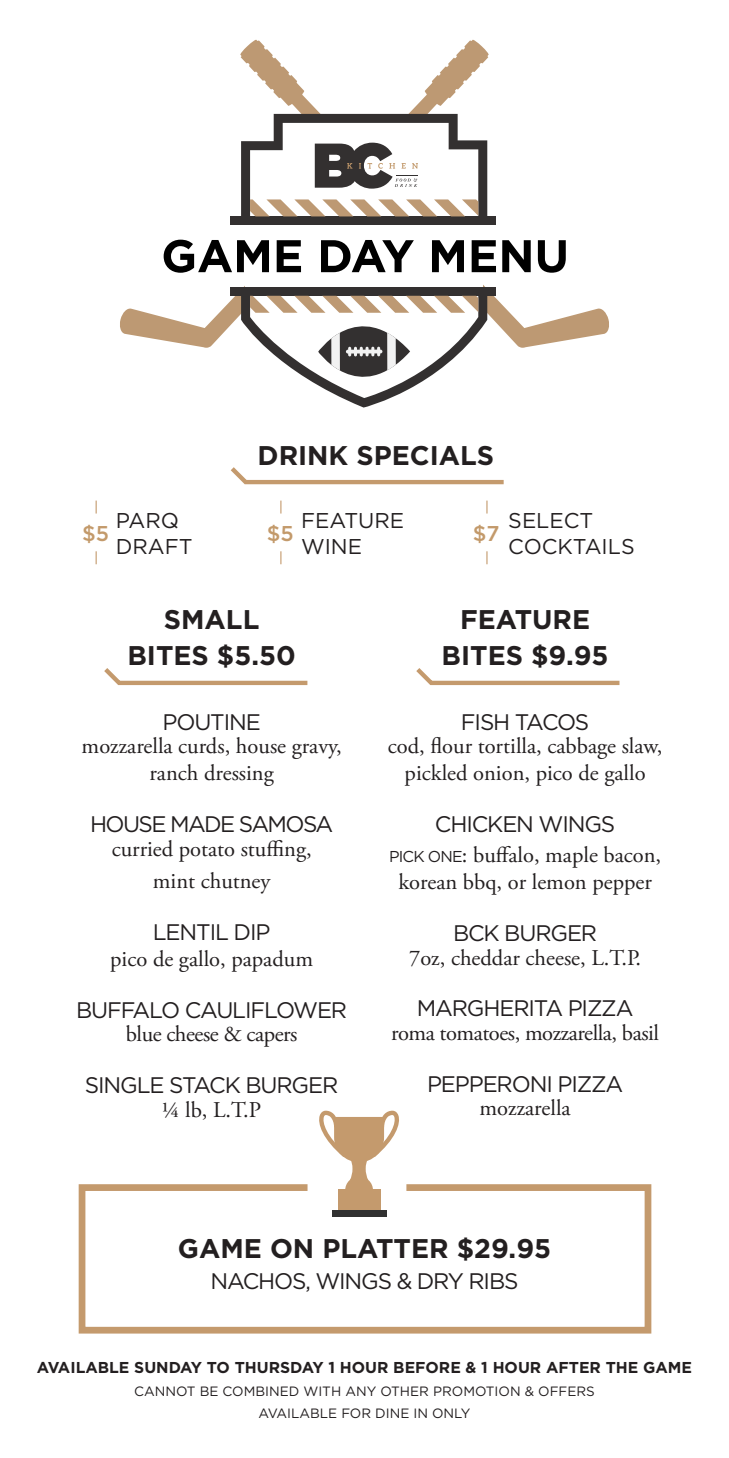
<style>
.page{position:relative;width:729px;height:1458px;background:#fff}
.page>*{position:absolute;margin:0;border:0;box-sizing:border-box;transform-origin:0 0}
.ITEM_NAME{font:700 27px "Gotham";color:#231f20}
.ITEM_NAME-2{font:22.5px/27px "Adobe Garamond Pro";color:#231f20;text-align:center}
.ITEM_NAME-3{font:22.5px "Gotham";letter-spacing:-.05em;color:#231f20}
.ITEM_NAME-4{font:22.5px "Adobe Garamond Pro";letter-spacing:-.02em;color:#231f20}
.ITEM_NAME-5{font:22.5px "Gotham";letter-spacing:-.07em;color:#231f20}
.ITEM_NAME-6{font:21.38px "Gotham";color:#231f20}
.ITEM_NAME-7{font:500 21.38px "Gotham";color:#c39a6b}
.ITEM_NAME-8{font:700 15.75px "Gotham";color:#231f20}
.ITEM_NAME-9{font:13.5px "Gotham";color:#231f20}
.s1{font-family:"Gotham";font-size:15.75px}
</style>
<div class="page">
<svg style="left:416px;top:668px;width:204px;height:18px"></svg>
<svg style="left:230px;top:467px;width:274px;height:18px"></svg>
<svg style="left:104px;top:668px;width:204px;height:18px"></svg>
<svg style="left:486px;top:501px;width:2px;height:13px"></svg>
<svg style="left:280px;top:501px;width:1px;height:13px"></svg>
<svg style="left:96px;top:501px;width:1px;height:13px"></svg>
<svg style="left:486px;top:551px;width:2px;height:13px"></svg>
<svg style="left:280px;top:551px;width:1px;height:13px"></svg>
<svg style="left:96px;top:551px;width:1px;height:13px"></svg>
<svg style="left:319px;top:1111px;width:80px;height:70px"></svg>
<svg style="left:78px;top:1181px;width:574px;height:153px"></svg>
<svg style="left:496px;top:240px;width:113px;height:108px"></svg>
<svg style="left:120px;top:39px;width:369px;height:302px"></svg>
<div style="left:246px;top:146px;width:237px;height:164px;background:#fff"></div>
<svg style="left:502px;top:240px;width:29px;height:32px"></svg>
<svg style="left:538px;top:240px;width:28px;height:33px"></svg>
<div style="left:230px;top:216px;width:266px;height:9px;background:#333030"></div>
<svg style="left:241px;top:114px;width:246px;height:103px"></svg>
<svg style="left:164px;top:240px;width:332px;height:168px"></svg>
<p class="ITEM_NAME" style="left:258px;top:438px;width:238px">DRINK SPECIALS</p>
<p class="ITEM_NAME-6" style="left:116px;top:507px;width:65px">PARQ</p>
<p class="ITEM_NAME-6" style="left:116px;top:533px;width:78px">DRAFT</p>
<p class="ITEM_NAME-6" style="left:301px;top:507px;width:105px">FEATURE</p>
<p class="ITEM_NAME-6" style="left:301px;top:533px;width:63px">WINE</p>
<p class="ITEM_NAME-7" style="left:82px;top:519px;width:29px">$5</p>
<p class="ITEM_NAME-7" style="left:267px;top:519px;width:29px">$5</p>
<p class="ITEM_NAME-7" style="left:473px;top:519px;width:28px">$7</p>
<p class="ITEM_NAME-6" style="left:508px;top:507px;width:87px">SELECT</p>
<p class="ITEM_NAME-6" style="left:508px;top:533px;width:128px">COCKTAILS</p>
<p class="ITEM_NAME" style="left:164px;top:602px;width:97px">SMALL</p>
<p class="ITEM_NAME" style="left:127px;top:638px;width:170px">BITES $5.50</p>
<p class="ITEM_NAME-3" style="left:162px;top:707px;width:100px">POUTINE</p>
<p class="ITEM_NAME-2" style="left:82px;top:733px;width:262px">mozzarella curds, house gravy, ranch dressing</p>
<p class="ITEM_NAME-5" style="left:90px;top:810px;width:245px">HOUSE MADE SAMOSA</p>
<p class="ITEM_NAME-2" style="left:112px;top:836px;width:201px">curried potato stuffing,</p>
<p class="ITEM_NAME-2" style="left:153px;top:868px;width:119px">mint chutney</p>
<p class="ITEM_NAME-3" style="left:153px;top:918px;width:119px">LENTIL DIP</p>
<p class="ITEM_NAME-2" style="left:110px;top:946px;width:204px">pico de gallo, papadum</p>
<p class="ITEM_NAME-3" style="left:76px;top:995px;width:273px">BUFFALO CAULIFLOWER</p>
<p class="ITEM_NAME-4" style="left:126px;top:1021px;width:173px">blue cheese &amp; capers</p>
<p class="ITEM_NAME-3" style="left:85px;top:1071px;width:255px">SINGLE STACK BURGER</p>
<p class="ITEM_NAME-2" style="left:162px;top:1097px;width:101px">¼ lb, L.T.P</p>
<p class="ITEM_NAME" style="left:460px;top:602px;width:132px">FEATURE</p>
<p class="ITEM_NAME" style="left:442px;top:638px;width:169px">BITES $9.95</p>
<p class="ITEM_NAME-3" style="left:461px;top:707px;width:130px">FISH TACOS</p>
<p class="ITEM_NAME-2" style="left:388px;top:733px;width:276px">cod, flour tortilla, cabbage slaw, pickled onion, pico de gallo</p>
<p class="ITEM_NAME-3" style="left:435px;top:810px;width:182px">CHICKEN WINGS</p>
<p class="ITEM_NAME-2" style="left:389px;top:842px;width:274px"><span class="s1">PICK ONE</span>: buffalo, maple bacon, korean bbq, or lemon pepper</p>
<p class="ITEM_NAME-3" style="left:453px;top:919px;width:146px">BCK BURGER</p>
<p class="ITEM_NAME-2" style="left:409px;top:945px;width:234px">7oz, cheddar cheese, L.T.P.</p>
<p class="ITEM_NAME-3" style="left:417px;top:994px;width:218px">MARGHERITA PIZZA</p>
<p class="ITEM_NAME-4" style="left:391px;top:1019px;width:269px">roma tomatoes, mozzarella, basil</p>
<p class="ITEM_NAME-3" style="left:427px;top:1069px;width:198px">PEPPERONI PIZZA</p>
<p class="ITEM_NAME-2" style="left:480px;top:1096px;width:93px">mozzarella</p>
<p class="ITEM_NAME" style="left:178px;top:1231px;width:375px">GAME ON PLATTER $29.95</p>
<p class="ITEM_NAME-3" style="left:210px;top:1266px;width:310px">NACHOS, WINGS &amp; DRY RIBS</p>
<p class="ITEM_NAME-8" style="left:37px;top:1357px;width:657px">AVAILABLE SUNDAY TO THURSDAY 1 HOUR BEFORE &amp; 1 HOUR AFTER THE GAME</p>
<p class="ITEM_NAME-9" style="left:134px;top:1382px;width:462px">CANNOT BE COMBINED WITH ANY OTHER PROMOTION &amp; OFFERS</p>
<p class="ITEM_NAME-9" style="left:258px;top:1405px;width:214px">AVAILABLE FOR DINE IN ONLY</p>
</div>
